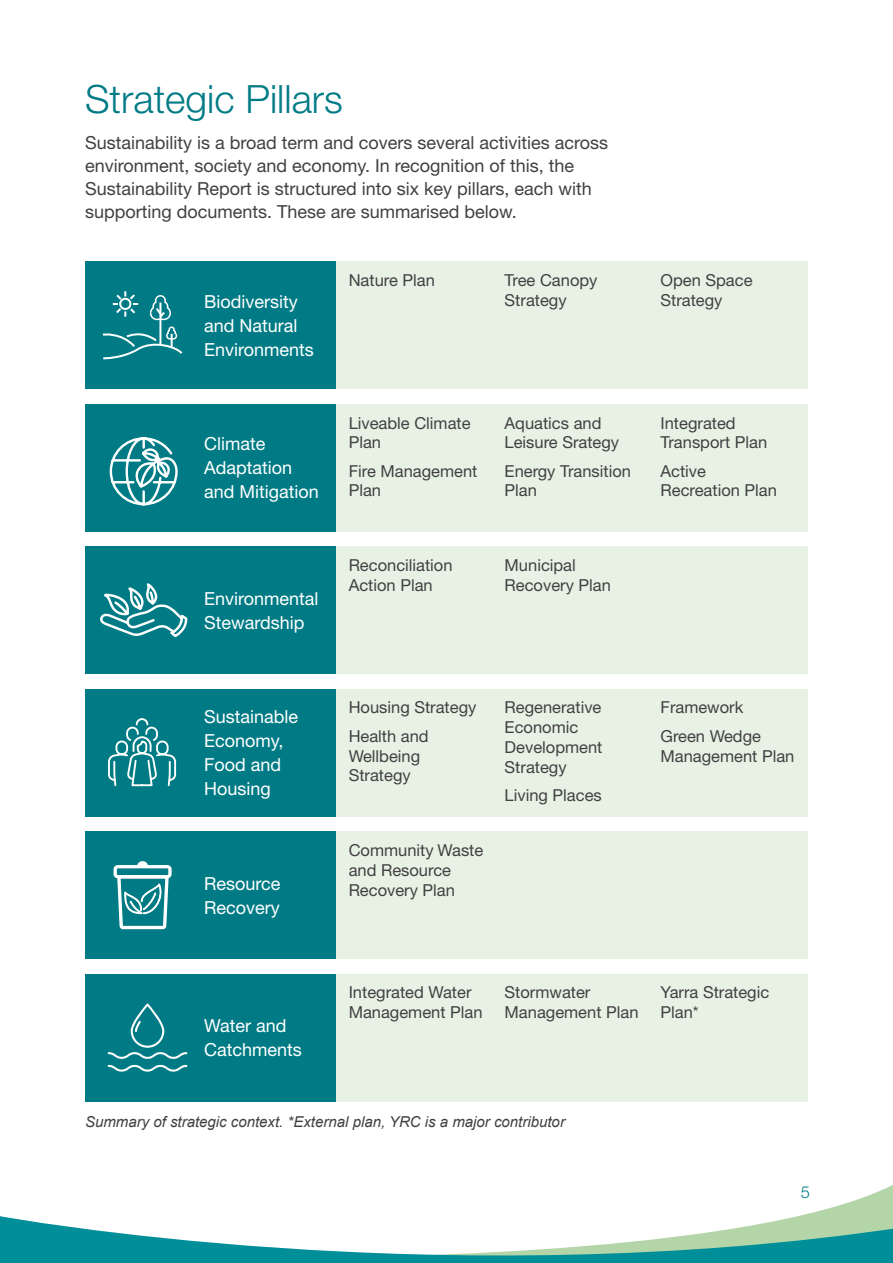
<style>
.page{position:relative;width:893px;height:1263px;background:#fff}
.page>*{position:absolute;margin:0;border:0;box-sizing:border-box;transform-origin:0 0}
.t1{font:300 39px "Helvetica Neue LT Std";color:#007b85}
.t2{font:18px/23.1px "Helvetica Neue LT Std";color:#414042}
.t3{font:18px/24px "Helvetica Neue LT Std";color:#fff}
.t4{font:16.5px/19.8px "Helvetica Neue LT Std";color:#414042}
.t5{font:300 16.5px "Helvetica Neue LT Std";color:#007b85}
.t6{font:italic 15px "Arial";color:#414042}
</style>
<div class="page">
<svg style="left:799px;top:1185px;width:94px;height:31px"></svg>
<svg style="left:0;top:1216px;width:893px;height:47px"></svg>
<div style="left:336px;top:261px;width:472px;height:128px;background:#e8f2e4"></div>
<div style="left:336px;top:546px;width:472px;height:128px;background:#e8f2e4"></div>
<div style="left:336px;top:831px;width:472px;height:128px;background:#e8f2e4"></div>
<div style="left:336px;top:404px;width:472px;height:127px;background:#e8f2e4"></div>
<div style="left:336px;top:689px;width:472px;height:127px;background:#e8f2e4"></div>
<div style="left:336px;top:974px;width:472px;height:127px;background:#e8f2e4"></div>
<div style="left:85px;top:261px;width:251px;height:128px;background:#007b85"></div>
<div style="left:85px;top:546px;width:251px;height:128px;background:#007b85"></div>
<div style="left:85px;top:831px;width:251px;height:128px;background:#007b85"></div>
<div style="left:85px;top:404px;width:251px;height:127px;background:#007b85"></div>
<div style="left:85px;top:689px;width:251px;height:127px;background:#007b85"></div>
<div style="left:85px;top:974px;width:251px;height:127px;background:#007b85"></div>
<svg style="left:102px;top:291px;width:81px;height:69px"></svg>
<svg style="left:108px;top:718px;width:69px;height:69px"></svg>
<svg style="left:108px;top:1003px;width:79px;height:56px"></svg>
<svg style="left:108px;top:1065px;width:79px;height:6px"></svg>
<svg style="left:109px;top:437px;width:69px;height:69px"></svg>
<svg style="left:113px;top:816px;width:59px;height:114px"></svg>
<svg style="left:100px;top:583px;width:88px;height:55px"></svg>
<h1 class="t1" style="left:85px;top:75px;width:259px">Strategic Pillars</h1>
<p class="t2" style="left:85px;top:131px;width:525px">Sustainability is a broad term and covers several activities across environment, society and economy. In recognition of this, the Sustainability Report is structured into six key pillars, each with supporting documents. These are summarised below.</p>
<p class="t3" style="left:204px;top:289px;width:111px">Biodiversity and Natural<br>Environments</p>
<p class="t3" style="left:204px;top:432px;width:116px">Climate<br>Adaptation and Mitigation</p>
<p class="t3" style="left:204px;top:586px;width:116px">Environmental<br>Stewardship</p>
<p class="t4" style="left:349px;top:270px;width:88px">Nature Plan</p>
<p class="t4" style="left:505px;top:270px;width:94px">Tree Canopy<br>Strategy</p>
<p class="t4" style="left:660px;top:270px;width:94px">Open Space<br>Strategy</p>
<p class="t4" style="left:349px;top:412px;width:123px">Liveable Climate<br>Plan</p>
<p class="t4" style="left:349px;top:461px;width:130px">Fire Management<br>Plan</p>
<p class="t4" style="left:505px;top:412px;width:116px">Aquatics and<br>Leisure Srategy</p>
<p class="t4" style="left:505px;top:461px;width:128px">Energy Transition<br>Plan</p>
<p class="t4" style="left:349px;top:555px;width:105px">Reconciliation<br>Action Plan</p>
<p class="t4" style="left:505px;top:555px;width:108px">Municipal<br>Recovery Plan</p>
<p class="t4" style="left:660px;top:412px;width:108px">Integrated<br>Transport Plan</p>
<p class="t4" style="left:660px;top:461px;width:118px">Active<br>Recreation Plan</p>
<p class="t3" style="left:204px;top:704px;width:96px">Sustainable<br>Economy,<br>Food and<br>Housing</p>
<p class="t3" style="left:204px;top:871px;width:78px">Resource<br>Recovery</p>
<p class="t4" style="left:349px;top:693px;width:129px;line-height:28.3px">Housing Strategy<br>Health and</p>
<p class="t4" style="left:349px;top:745px;width:73px">Wellbeing<br>Strategy</p>
<p class="t4" style="left:349px;top:840px;width:136px">Community Waste and Resource<br>Recovery Plan</p>
<p class="t4" style="left:505px;top:697px;width:99px">Regenerative<br>Economic<br>Development<br>Strategy</p>
<p class="t4" style="left:505px;top:785px;width:99px">Living Places</p>
<p class="t4" style="left:660px;top:693px;width:102px;line-height:28.3px">Framework<br>Green Wedge</p>
<p class="t4" style="left:660px;top:745px;width:135px">Management Plan</p>
<p class="t3" style="left:204px;top:1013px;width:99px">Water and<br>Catchments</p>
<p class="t4" style="left:349px;top:982px;width:135px">Integrated Water<br>Management Plan</p>
<p class="t4" style="left:505px;top:982px;width:135px">Stormwater<br>Management Plan</p>
<p class="t4" style="left:660px;top:982px;width:110px">Yarra Strategic<br>Plan*</p>
<p class="t6" style="left:85px;top:1112px;width:481px">Summary of strategic context. *External plan, YRC is a major contributor</p>
<p class="t5" style="left:801px;top:1182px;width:11px">5</p>
</div>
